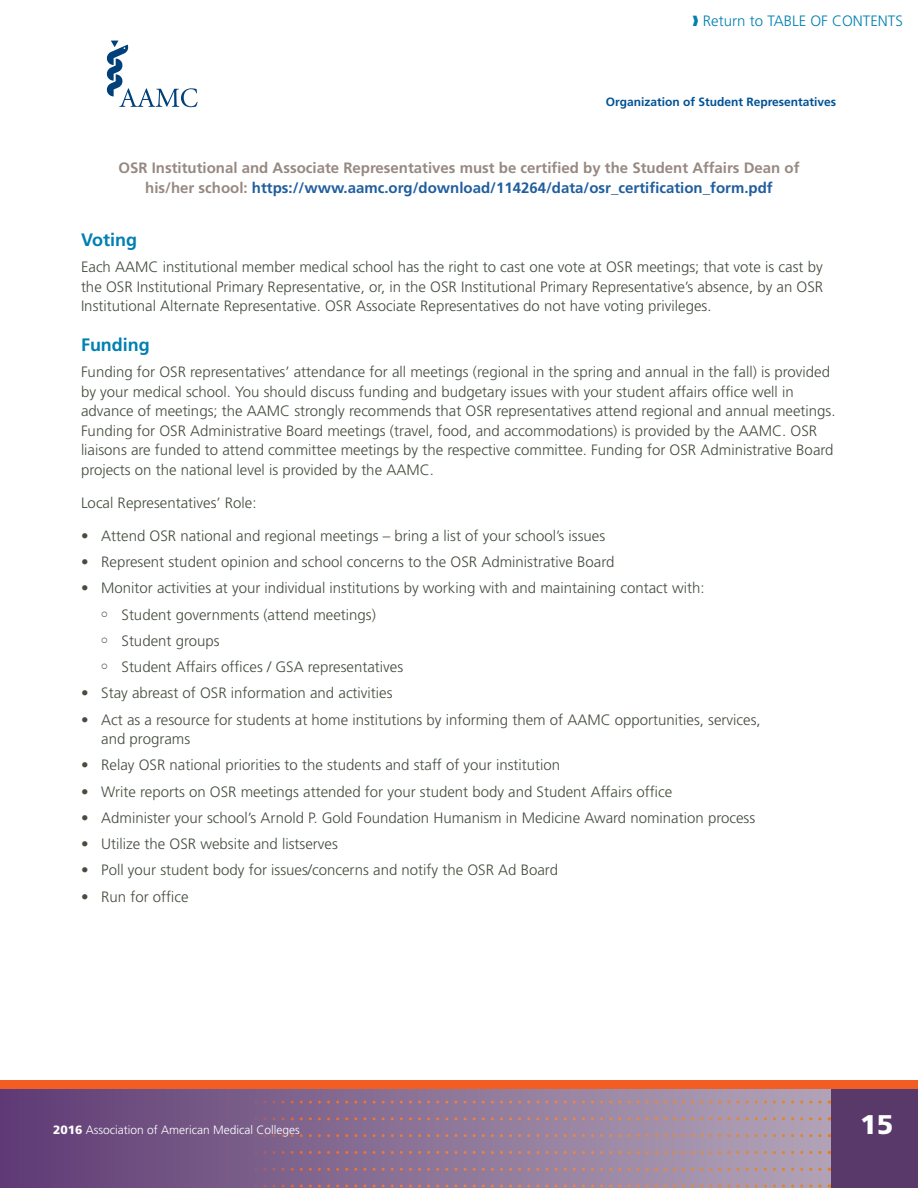
<style>
.page{position:relative;width:918px;height:1188px;background:#fff}
.page>*{position:absolute;margin:0;border:0;box-sizing:border-box;transform-origin:0 0}
.t1{font:900 27px "Frutiger";color:#fff}
.t2{font:700 18px "Frutiger";color:#0080b2}
.t3{font:300 15px/19.5px "Frutiger";color:#444d3e}
.t4{font:700 15px/19.5px "Frutiger";color:#978981;text-align:center}
.t5{font:300 15px "Frutiger";color:#0080b2}
.t6{font:300 12px "Frutiger";color:#fff}
.t7{font:700 12px "Frutiger";color:#005295}
.s1{color:#215e9e}
.s2{font-weight:900}
</style>
<div class="page">
<div style="left:0;top:1084px;width:918px;height:104px;background:#583969"></div>
<div style="left:0;top:1082px;width:831px;height:106px;background:linear-gradient(to right,#613d75,#b4a6b7)"></div>
<svg style="left:229px;top:1151px;width:591px;height:3px;background:#a77e89"></svg>
<svg style="left:229px;top:1184px;width:591px;height:3px;background:#a57e8b"></svg>
<svg style="left:229px;top:1117px;width:591px;height:3px;background:#a67e8a"></svg>
<svg style="left:229px;top:1168px;width:591px;height:3px;background:#a67e8a"></svg>
<svg style="left:229px;top:1101px;width:591px;height:3px;background:#a67e8a"></svg>
<svg style="left:229px;top:1134px;width:591px;height:3px;background:#a67e89"></svg>
<svg style="left:106px;top:41px;width:92px;height:66px"></svg>
<div style="left:0;top:1080px;width:918px;height:9px;background:#f15d22"></div>
<p class="t5" style="left:693px;top:13px;width:212px">❱ Return to TABLE OF CONTENTS</p>
<p class="t7" style="left:606px;top:95px;width:232px">Organization of Student Representatives</p>
<p class="t4" style="left:118px;top:158px;width:683px">OSR Institutional and Associate Representatives must be certified by the Student Affairs Dean of his/her school: <span class="s1">https://www.aamc.org/download/114264/data/osr_certification_form.pdf</span></p>
<p class="t2" style="left:81px;top:229px;width:58px">Voting</p>
<p class="t3" style="left:81px;top:258px;width:744px;text-align:justify">Each AAMC institutional member medical school has the right to cast one vote at OSR meetings; that vote is cast by the OSR Institutional Primary Representative, or, in the OSR Institutional Primary Representative’s absence, by an OSR Institutional Alternate Representative. OSR Associate Representatives do not have voting privileges.</p>
<p class="t2" style="left:81px;top:334px;width:70px">Funding</p>
<p class="t3" style="left:81px;top:363px;width:756px">Funding for OSR representatives’ attendance for all meetings (regional in the spring and annual in the fall) is provided by your medical school. You should discuss funding and budgetary issues with your student affairs office well in advance of meetings; the AAMC strongly recommends that OSR representatives attend regional and annual meetings.<br>Funding for OSR Administrative Board meetings (travel, food, and accommodations) is provided by the AAMC. OSR liaisons are funded to attend committee meetings by the respective committee. Funding for OSR Administrative Board projects on the national level is provided by the AAMC.</p>
<p class="t3" style="left:81px;top:493px;width:177px">Local Representatives’ Role:</p>
<p class="t3" style="left:81px;top:526px;width:526px">• Attend OSR national and regional meetings – bring a list of your school’s issues</p>
<p class="t3" style="left:81px;top:552px;width:535px">• Represent student opinion and school concerns to the OSR Administrative Board</p>
<p class="t3" style="left:81px;top:579px;width:625px">• Monitor activities at your individual institutions by working with and maintaining contact with:</p>
<p class="t3" style="left:101px;top:605px;width:276px">○ Student governments (attend meetings)</p>
<p class="t3" style="left:101px;top:631px;width:120px">○ Student groups</p>
<p class="t3" style="left:101px;top:657px;width:303px">○ Student Affairs offices / GSA representatives</p>
<p class="t3" style="left:81px;top:684px;width:313px">• Stay abreast of OSR information and activities</p>
<p class="t3" style="left:101px;top:710px;width:661px;text-indent:-20px">• Act as a resource for students at home institutions by informing them of AAMC opportunities, services, and programs</p>
<p class="t3" style="left:81px;top:756px;width:481px">• Relay OSR national priorities to the students and staff of your institution</p>
<p class="t3" style="left:81px;top:782px;width:593px">• Write reports on OSR meetings attended for your student body and Student Affairs office</p>
<p class="t3" style="left:81px;top:808px;width:676px">• Administer your school’s Arnold P. Gold Foundation Humanism in Medicine Award nomination process</p>
<p class="t3" style="left:81px;top:834px;width:258px">• Utilize the OSR website and listserves</p>
<p class="t3" style="left:81px;top:861px;width:479px">• Poll your student body for issues/concerns and notify the OSR Ad Board</p>
<p class="t3" style="left:81px;top:887px;width:109px">• Run for office</p>
<p class="t6" style="left:53px;top:1123px;width:248px"><span class="s2">2016</span> Association of American Medical Colleges</p>
<h1 class="t1" style="left:860px;top:1108px;width:35px">15</h1>
</div>
